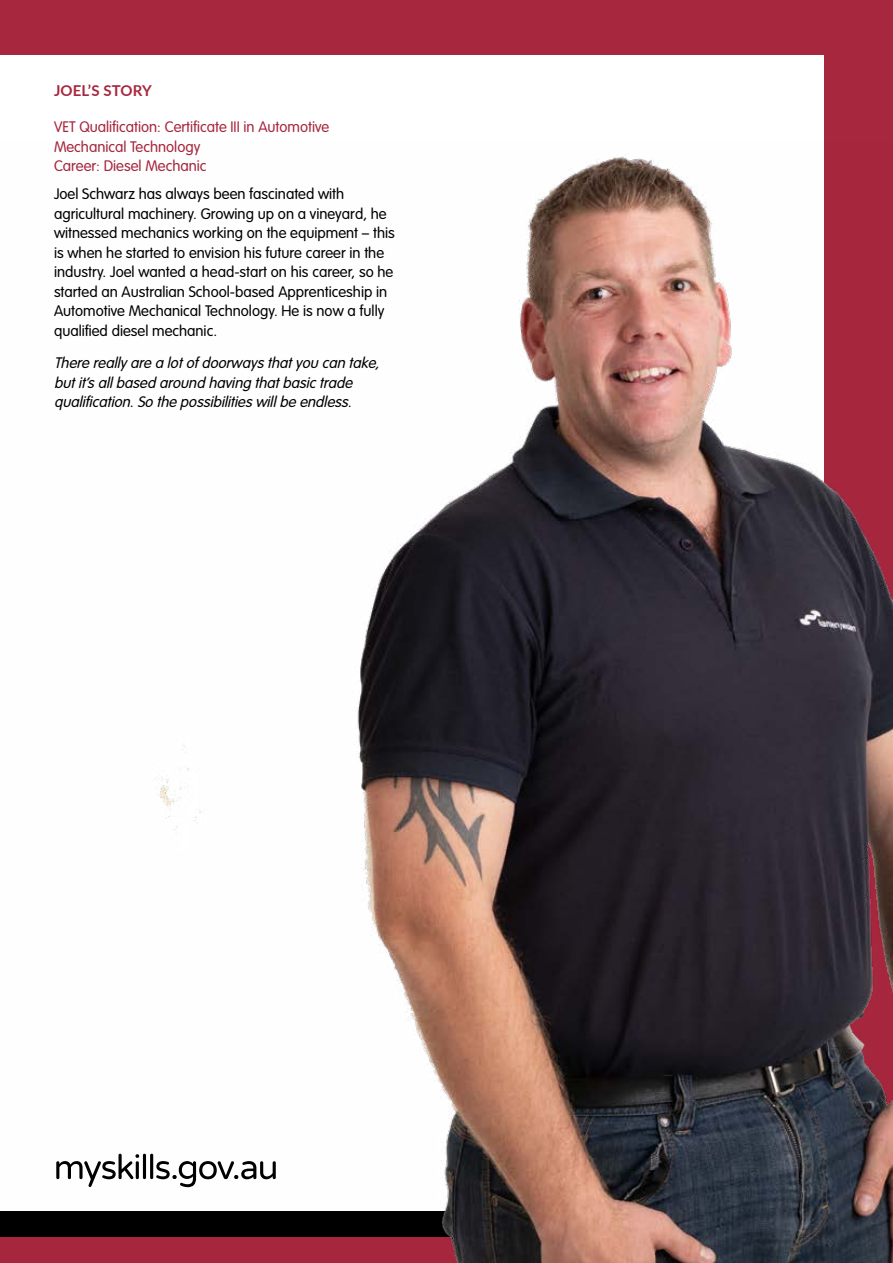
<style>
.page{position:relative;width:893px;height:1263px;background:#fff}
.page>*{position:absolute;margin:0;border:0;box-sizing:border-box;transform-origin:0 0}
.Paragraph_Black{font:300 15px/19.5px "VAG Rounded Std";color:#000}
.t1{font:italic 300 15px/19.5px "VAG Rounded Std";color:#000}
.Heading_3{font:300 15px/19.5px "VAG Rounded Std";color:#a6273e}
.Heading_2{font:700 15px "Lato";letter-spacing:.01em;color:#a6273e}
</style>
<div class="page">
<div style="left:825px;top:13px;width:68px;height:1205px;background:#a6273e"></div>
<div style="left:0;top:0;width:893px;height:54px;background:#a6273e"></div>
<img style="left:0;top:143px;width:893px;height:1120px">
<h2 class="Heading_2" style="left:54px;top:79px;width:99px">JOEL’S STORY</h2>
<h3 class="Heading_3" style="left:54px;top:118px;width:277px">VET Qualification: Certificate III in Automotive<br>Mechanical Technology<br>Career: Diesel Mechanic</h3>
<p class="Paragraph_Black" style="left:54px;top:185px;width:342px">Joel Schwarz has always been fascinated with agricultural machinery. Growing up on a vineyard, he witnessed mechanics working on the equipment – this is when he started to envision his future career in the industry. Joel wanted a head-start on his career, so he started an Australian School-based Apprenticeship in Automotive Mechanical Technology. He is now a fully qualified diesel mechanic.</p>
<p class="t1" style="left:54px;top:354px;width:331px">There reallyare a lotofdoorwaysthatyou can take, butit’sallbased around having thatbasictrade qualification.So the possibilitieswillbe endless.</p>
</div>
